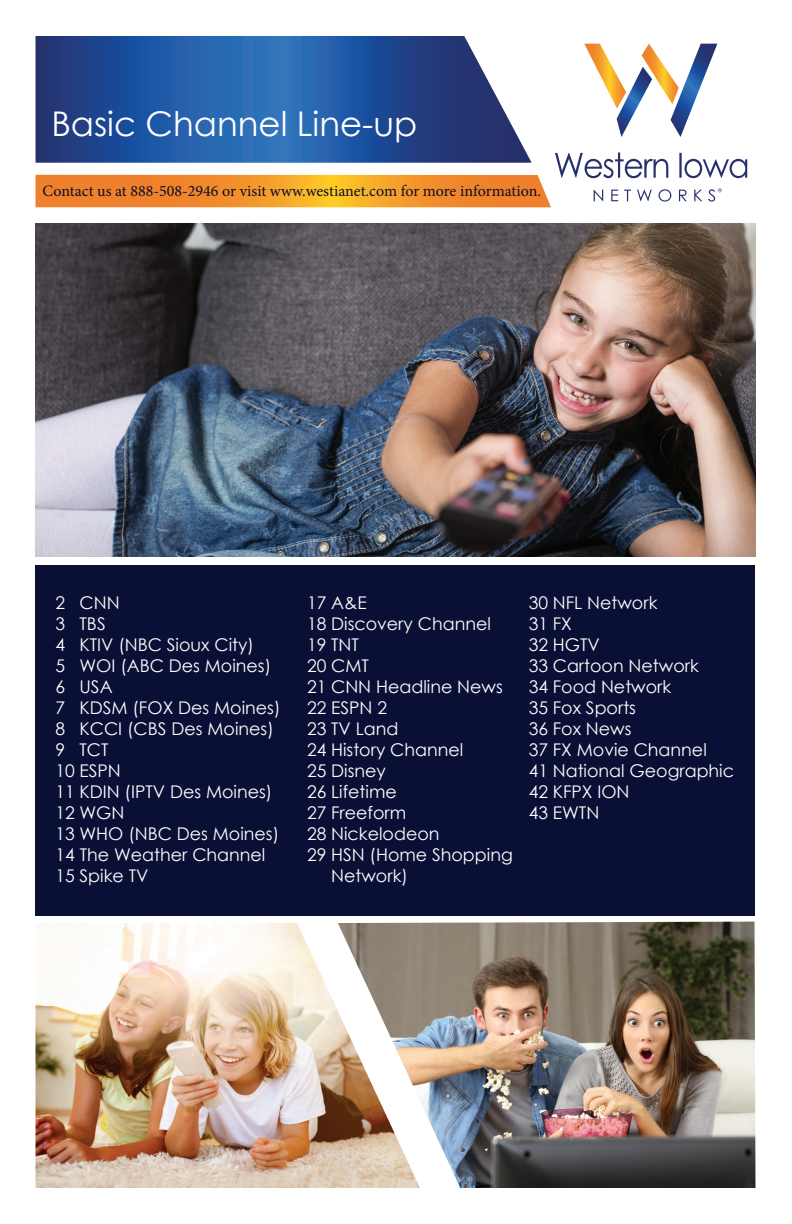
<style>
.page{position:relative;width:792px;height:1224px;background:#fff}
.page>*{position:absolute;margin:0;border:0;box-sizing:border-box;transform-origin:0 0}
.t1{font:34px "Century Gothic";color:#fff}
.t2{font:17.6px/21px "Century Gothic";color:#fff}
.t3{font:16px "Minion Pro";color:#0d0d24}
</style>
<div class="page">
<div style="left:36px;top:565px;width:720px;height:350px;background:#0a0f35"></div>
<svg style="left:584px;top:44px;width:133px;height:93px"></svg>
<svg style="left:36px;top:153px;width:711px;height:54px"></svg>
<svg style="left:36px;top:36px;width:496px;height:127px;background:#335da0"></svg>
<img style="left:370px;top:922px;width:386px;height:266px">
<img style="left:36px;top:923px;width:384px;height:265px">
<img style="left:36px;top:223px;width:720px;height:334px">
<h1 class="t1" style="left:51px;top:100px;width:368px">Basic Channel Line-up</h1>
<p class="t3" style="left:43px;top:180px;width:500px">Contact us at 888-508-2946 or visit www.westianet.com for more information.</p>
<p class="t2" style="left:56px;top:592px;width:227px">2 CNN<br>3 TBS<br>4 KTIV (NBC Sioux City)<br>5 WOI (ABC Des Moines)<br>6 USA<br>7 KDSM (FOX Des Moines)<br>8 KCCI (CBS Des Moines)<br>9 TCT<br>10 ESPN<br>11 KDIN (IPTV Des Moines)<br>12 WGN<br>13 WHO (NBC Des Moines)<br>14 The Weather Channel<br>15 Spike TV</p>
<p class="t2" style="left:307px;top:592px;width:61px">17 A&amp;E</p>
<p class="t2" style="left:307px;top:613px;width:185px">18 Discovery Channel</p>
<p class="t2" style="left:307px;top:634px;width:53px">19 TNT</p>
<p class="t2" style="left:307px;top:655px;width:63px">20 CMT</p>
<p class="t2" style="left:307px;top:676px;width:197px">21 CNN Headline News</p>
<p class="t2" style="left:307px;top:697px;width:81px">22 ESPN 2</p>
<p class="t2" style="left:307px;top:718px;width:93px">23 TV Land</p>
<p class="t2" style="left:307px;top:739px;width:158px">24 History Channel</p>
<p class="t2" style="left:307px;top:760px;width:80px">25 Disney</p>
<p class="t2" style="left:307px;top:781px;width:91px">26 Lifetime</p>
<p class="t2" style="left:307px;top:802px;width:101px">27 Freeform</p>
<p class="t2" style="left:307px;top:823px;width:134px">28 Nickelodeon</p>
<p class="t2" style="left:307px;top:844px;width:207px">29 HSN (Home Shopping</p>
<p class="t2" style="left:331px;top:865px;width:78px">Network)</p>
<p class="t2" style="left:529px;top:592px;width:207px">30 NFL Network<br>31 FX<br>32 HGTV<br>33 Cartoon Network<br>34 Food Network<br>35 Fox Sports<br>36 Fox News<br>37 FX Movie Channel<br>41 National Geographic<br>42 KFPX ION<br>43 EWTN</p>
</div>
